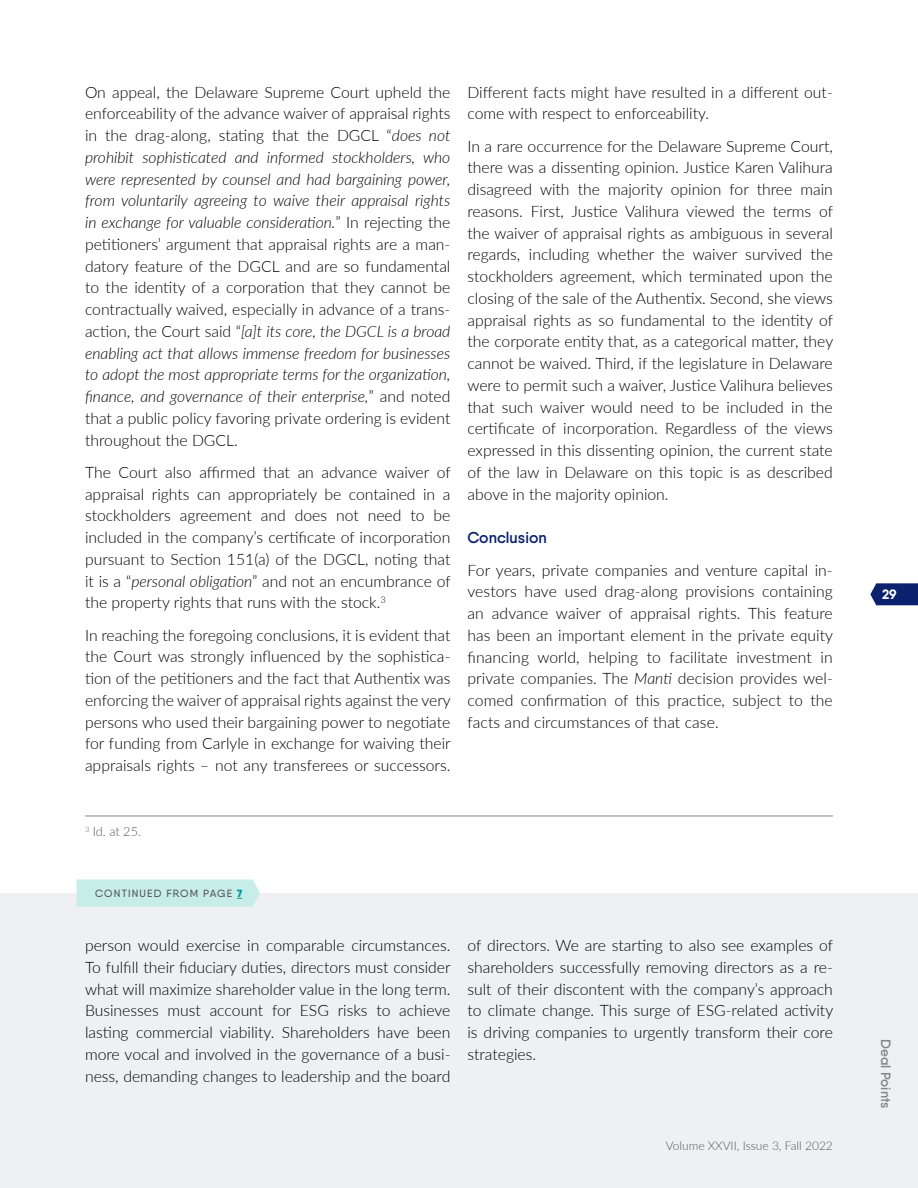
<style>
.page{position:relative;width:918px;height:1188px;background:#fff}
.page>*{position:absolute;margin:0;border:0;box-sizing:border-box;transform-origin:0 0}
.t1{font:300 15.75px/21.8px "Lato";color:#000;text-align:justify}
.t2{font:600 15.75px "Qanelas";color:#0b226e}
.t3{font:600 13.5px "Qanelas";color:#878787}
.t4{font:700 13.5px "Qanelas";color:#fff}
.t5{font:300 12.75px "Lato";color:#575756}
.t6{font:300 12px "Lato";color:#575756}
.t7{font:500 10.5px "Qanelas";letter-spacing:.11em;color:#575756}
.s1{font-style:italic}
.s2{font-weight:900;color:#009c9c}
</style>
<div class="page">
<svg style="left:870px;top:583px;width:48px;height:22px"></svg>
<hr style="left:85px;top:816px;width:748px;height:1px;background:#878787">
<div style="left:0;top:893px;width:918px;height:295px;background:#eef0f4"></div>
<div style="left:77px;top:880px;width:183px;height:27px;background:#c7ede9"></div>
<p class="t1" style="left:85px;top:81px;width:367px">On appeal, the Delaware Supreme Court upheld the enforceability of the advance waiver of appraisal rights in the drag-along, stating that the DGCL “<span class="s1">does not prohibit sophisticated and informed stockholders, who were represented by counsel and had bargaining power, from voluntarily agreeing to waive their appraisal rights in exchange for valuable consideration.</span>” In rejecting the petitioners’ argument that appraisal rights are a man&shy;datory feature of the DGCL and are so fundamental to the identity of a corporation that they cannot be contractually waived, especially in advance of a trans&shy;action, the Court said “<span class="s1">[a]t its core, the DGCL is a broad enabling act that allows immense freedom for businesses to adopt the most appropriate terms for the organization, finance, and governance of their enterprise,</span>” and noted that a public policy favoring private ordering is evident throughout the DGCL.</p>
<p class="t1" style="left:85px;top:461px;width:367px">The Court also affirmed that an advance waiver of appraisal rights can appropriately be contained in a stockholders agreement and does not need to be included in the company’s certificate of incorporation pursuant to Section 151(a) of the DGCL, noting that it is a “<span class="s1">personal obligation</span>” and not an encumbrance of the property rights that runs with the stock.<sup>3</sup></p>
<p class="t1" style="left:85px;top:624px;width:367px">In reaching the foregoing conclusions, it is evident that the Court was strongly influenced by the sophistica&shy;tion of the petitioners and the fact that Authentix was enforcing the waiver of appraisal rights against the very persons who used their bargaining power to negotiate for funding from Carlyle in exchange for waiving their appraisals rights ‒ not any transferees or successors.</p>
<p class="t1" style="left:467px;top:81px;width:367px">Different facts might have resulted in a different out&shy;come with respect to enforceability.</p>
<p class="t1" style="left:467px;top:135px;width:367px">In a rare occurrence for the Delaware Supreme Court, there was a dissenting opinion. Justice Karen Valihura disagreed with the majority opinion for three main reasons. First, Justice Valihura viewed the terms of the waiver of appraisal rights as ambiguous in several regards, including whether the waiver survived the stockholders agreement, which terminated upon the closing of the sale of the Authentix. Second, she views appraisal rights as so fundamental to the identity of the corporate entity that, as a categorical matter, they cannot be waived. Third, if the legislature in Delaware were to permit such a waiver, Justice Valihura believes that such waiver would need to be included in the certificate of incorporation. Regardless of the views expressed in this dissenting opinion, the current state of the law in Delaware on this topic is as described above in the majority opinion.</p>
<p class="t2" style="left:467px;top:528px;width:81px">Conclusion</p>
<p class="t1" style="left:467px;top:558px;width:367px">For years, private companies and venture capital in&shy;vestors have used drag-along provisions containing an advance waiver of appraisal rights. This feature has been an important element in the private equity financing world, helping to facilitate investment in private companies. The <span class="s1">Manti</span> decision provides wel&shy;comed confirmation of this practice, subject to the facts and circumstances of that case.</p>
<p class="t5" style="left:85px;top:823px;width:58px"><sup>3</sup> Id. at 25.</p>
<p class="t7" style="left:95px;top:887px;width:148px">CONTINUED FROM PAGE <span class="s2">7</span></p>
<p class="t1" style="left:85px;top:934px;width:367px">person would exercise in comparable circumstances.<br>To fulfill their fiduciary duties, directors must consider what will maximize shareholder value in the long term.<br>Businesses must account for ESG risks to achieve lasting commercial viability. Shareholders have been more vocal and involved in the governance of a busi&shy;ness, demanding changes to leadership and the board</p>
<p class="t1" style="left:467px;top:934px;width:367px">of directors. We are starting to also see examples of shareholders successfully removing directors as a re&shy;sult of their discontent with the company’s approach to climate change. This surge of ESG-related activity is driving companies to urgently transform their core strategies.</p>
<p class="t6" style="left:666px;top:1138px;width:169px">Volume XXVII, Issue 3, Fall 2022</p>
<p class="t4" style="left:882px;top:586px;width:16px">29</p>
<p class="t3" style="left:894px;top:1039px;width:71px;rotate:90deg">Deal Points</p>
</div>
